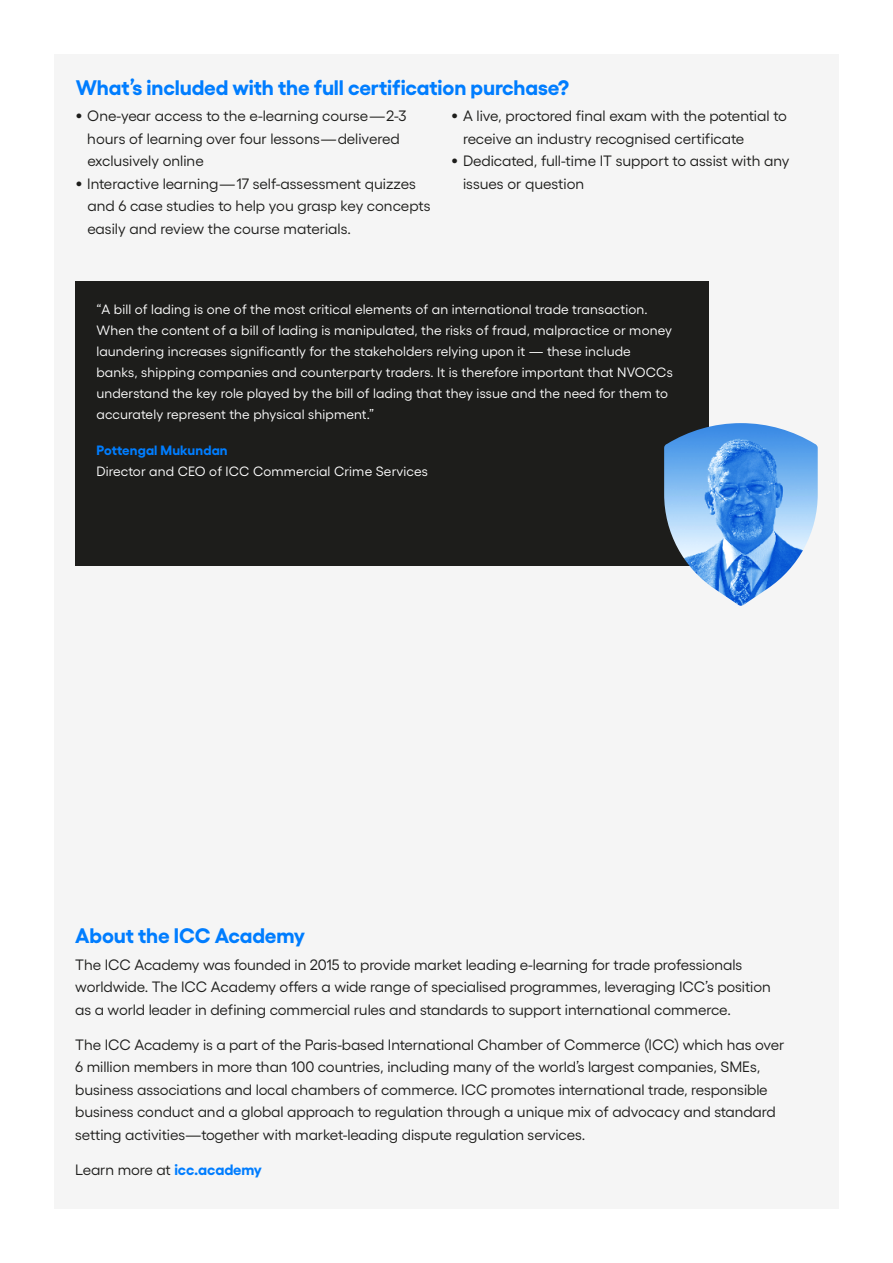
<style>
.page{position:relative;width:893px;height:1263px;background:#fff}
.page>*{position:absolute;margin:0;border:0;box-sizing:border-box;transform-origin:0 0}
.t1{font:700 21px "Gellix";letter-spacing:-.005em;color:#007dff}
.t2{font:15px/22.5px "Gellix";letter-spacing:-.005em;color:#1d1d1b}
.t3{font:13.5px/21px "Gellix";letter-spacing:.01em;color:#fff}
.t4{font:700 13.5px "Gellix";letter-spacing:.01em;color:#007dff}
.s1{font-size:21px}
.s2{font-weight:700;color:#007dff}
</style>
<div class="page">
<div style="left:54px;top:54px;width:785px;height:1155px;background:#f5f5f5"></div>
<div style="left:75px;top:281px;width:634px;height:285px;background:#1d1d1b"></div>
<img style="left:664px;top:423px;width:154px;height:183px">
<h1 class="t1" style="left:76px;top:77px;width:495px">What’s included with the full certification purchase?</h1>
<p class="t2" style="left:87px;top:105px;width:321px;text-indent:-12px"><span class="s1">•</span> One-year access to the e-learning course — 2-3 hours of learning over four lessons — delivered exclusively online</p>
<p class="t2" style="left:87px;top:173px;width:345px;text-indent:-12px"><span class="s1">•</span> Interactive learning — 17 self-assessment quizzes and 6 case studies to help you grasp key concepts easily and review the course materials.</p>
<p class="t2" style="left:463px;top:105px;width:325px;text-indent:-12px"><span class="s1">•</span> A live, proctored final exam with the potential to receive an industry recognised certificate</p>
<p class="t2" style="left:463px;top:150px;width:328px;text-indent:-12px"><span class="s1">•</span> Dedicated, full-time IT support to assist with any issues or question</p>
<p class="t3" style="left:97px;top:300px;width:578px">“A bill of lading is one of the most critical elements of an international trade transaction.<br>When the content of a bill of lading is manipulated, the risks of fraud, malpractice or money laundering increases significantly for the stakeholders relying upon it — these include banks, shipping companies and counterparty traders. It is therefore important that NVOCCs understand the key role played by the bill of lading that they issue and the need for them to accurately represent the physical shipment.”</p>
<p class="t4" style="left:97px;top:444px;width:133px">Pottengal Mukundan</p>
<p class="t3" style="left:97px;top:462px;width:333px">Director and CEO of ICC Commercial Crime Services</p>
<h1 class="t1" style="left:75px;top:926px;width:231px">About the ICC Academy</h1>
<p class="t2" style="left:75px;top:954px;width:697px">The ICC Academy was founded in 2015 to provide market leading e-learning for trade professionals worldwide. The ICC Academy offers a wide range of specialised programmes, leveraging ICC’s position as a world leader in defining commercial rules and standards to support international commerce.</p>
<p class="t2" style="left:75px;top:1034px;width:711px">The ICC Academy is a part of the Paris-based International Chamber of Commerce (ICC) which has over 6 million members in more than 100 countries, including many of the world’s largest companies, SMEs, business associations and local chambers of commerce. ICC promotes international trade, responsible business conduct and a global approach to regulation through a unique mix of advocacy and standard setting activities—together with market-leading dispute regulation services.</p>
<p class="t2" style="left:75px;top:1159px;width:188px">Learn more at <span class="s2">icc.academy</span></p>
</div>
